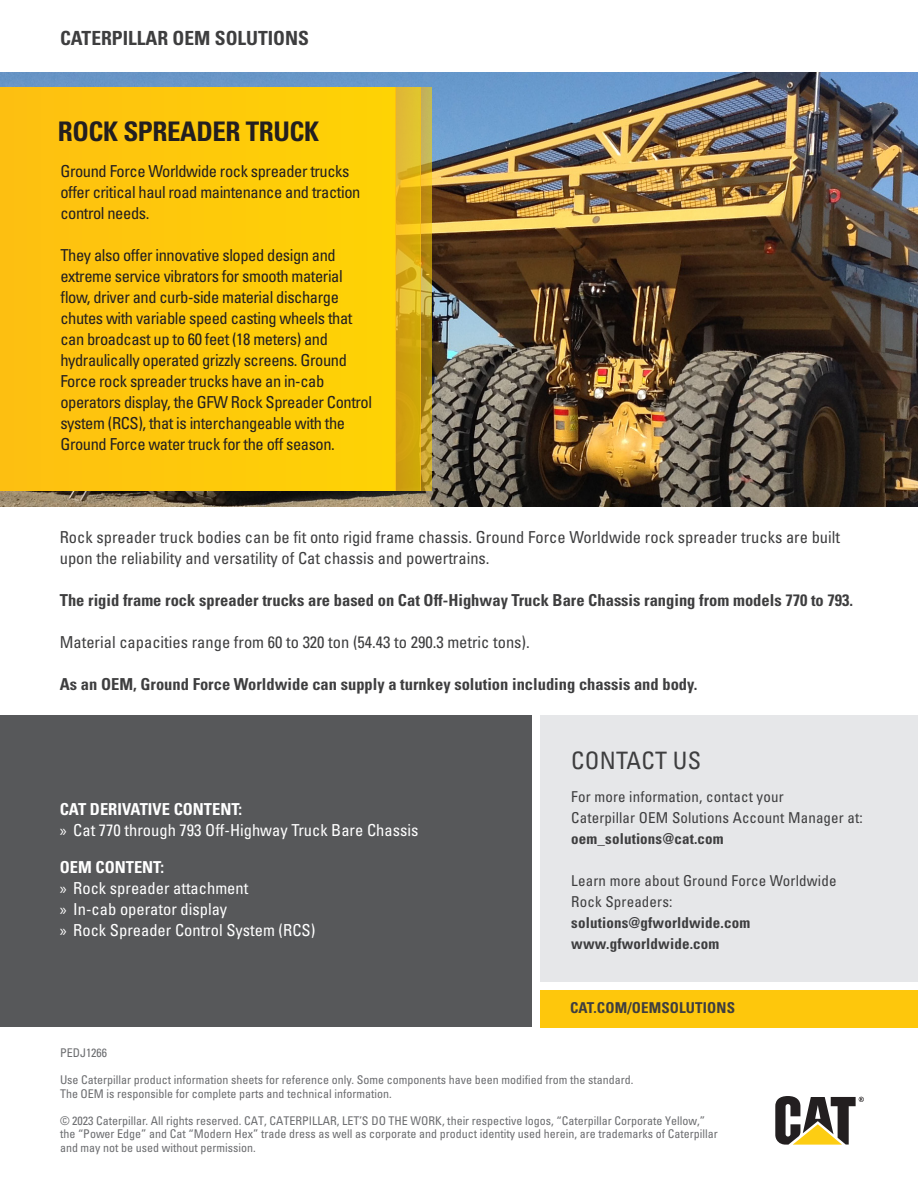
<style>
.page{position:relative;width:918px;height:1188px;background:#fff}
.page>*{position:absolute;margin:0;border:0;box-sizing:border-box;transform-origin:0 0}
.t1{font:700 condensed 27px "Univers LT Std";letter-spacing:-.015em;color:#231f20}
.Bullets{font:condensed 24px "Univers LT Std";letter-spacing:.01em;color:#3e3e3f}
.ProductFamily{font:700 condensed 19.5px "Univers LT Std";color:#3e3e3f}
.t2{font:condensed 16.5px/21px "Univers LT Std";letter-spacing:-.025em;color:#231f20}
.Bullets-2{font:condensed 16.5px/21px "Univers LT Std";color:#3e3e3f}
.Bullets-3{font:700 condensed 16.5px "Univers LT Std";color:#3e3e3f}
.t3{font:condensed 16.5px "Univers LT Std";color:#fff}
.Bullets-4{font:700 condensed 16.5px "Univers LT Std";color:#fff}
.Bullets-5{font:condensed 15px "Univers LT Std";letter-spacing:.01em;color:#3e3e3f}
.Bullets-6{font:700 condensed 15px "Univers LT Std";letter-spacing:.01em;color:#3e3e3f}
.CatRights{font:condensed 12px/13.5px "Univers LT Std";color:#6c6d70}
.s1{font-family:"Myriad Pro";font-stretch:normal}
</style>
<div class="page">
<img style="left:0;top:72px;width:918px;height:435px">
<div style="left:540px;top:716px;width:378px;height:266px;background:#e6e7e9"></div>
<div style="left:0;top:716px;width:531px;height:312px;background:#57585a"></div>
<div style="left:540px;top:990px;width:378px;height:38px;background:#fec70c"></div>
<svg style="left:775px;top:1096px;width:89px;height:49px"></svg>
<div style="left:0;top:87px;width:395px;height:403px;background:#fec90b"></div>
<svg style="left:395px;top:87px;width:26px;height:403px;background:#dcb019"></svg>
<svg style="left:421px;top:87px;width:11px;height:403px;background:#bd9c2d"></svg>
<p class="ProductFamily" style="left:60px;top:27px;width:251px">CATERPILLAR OEM SOLUTIONS</p>
<p class="t1" style="left:58px;top:115px;width:263px">ROCK SPREADER TRUCK</p>
<p class="t2" style="left:60px;top:161px;width:302px">Ground Force Worldwide rock spreader trucks offer critical haul road maintenance and traction control needs.</p>
<p class="t2" style="left:60px;top:245px;width:313px">They also offer innovative sloped design and extreme service vibrators for smooth material flow, driver and curb-side material discharge chutes with variable speed casting wheels that can broadcast up to 60 feet (18 meters) and hydraulically operated grizzly screens. Ground Force rock spreader trucks have an in-cab operators display, the GFW Rock Spreader Control system (RCS), that is interchangeable with the Ground Force water truck for the off season.</p>
<p class="Bullets-2" style="left:60px;top:527px;width:782px">Rock spreader truck bodies can be fit onto rigid frame chassis. Ground Force Worldwide rock spreader trucks are built upon the reliability and versatility of Cat chassis and powertrains.</p>
<p class="Bullets-3" style="left:60px;top:590px;width:795px">The rigid frame rock spreader trucks are based on Cat Off-Highway Truck Bare Chassis ranging from models 770 to 793.</p>
<p class="Bullets-2" style="left:60px;top:632px;width:472px">Material capacities range from 60 to 320 ton (54.43 to 290.3 metric tons).</p>
<p class="Bullets-3" style="left:60px;top:674px;width:639px">As an OEM, Ground Force Worldwide can supply a turnkey solution including chassis and body.</p>
<p class="Bullets-4" style="left:60px;top:799px;width:184px">CAT DERIVATIVE CONTENT:</p>
<p class="t3" style="left:60px;top:820px;width:360px"><span class="s1">»</span> Cat 770 through 793 Off-Highway Truck Bare Chassis</p>
<p class="Bullets-4" style="left:60px;top:857px;width:106px">OEM CONTENT:</p>
<p class="t3" style="left:60px;top:878px;width:190px"><span class="s1">»</span> Rock spreader attachment</p>
<p class="t3" style="left:60px;top:899px;width:169px"><span class="s1">»</span> In-cab operator display</p>
<p class="t3" style="left:60px;top:920px;width:257px"><span class="s1">»</span> Rock Spreader Control System (RCS)</p>
<p class="Bullets" style="left:571px;top:745px;width:131px">CONTACT US</p>
<p class="Bullets-5" style="left:571px;top:787px;width:214px">For more information, contact your</p>
<p class="Bullets-5" style="left:571px;top:808px;width:293px">Caterpillar OEM Solutions Account Manager at:</p>
<p class="Bullets-6" style="left:571px;top:830px;width:154px">oem_solutions@cat.com</p>
<p class="Bullets-5" style="left:571px;top:871px;width:267px">Learn more about Ground Force Worldwide</p>
<p class="Bullets-5" style="left:571px;top:892px;width:103px">Rock Spreaders:</p>
<p class="Bullets-6" style="left:571px;top:914px;width:180px">solutions@gfworldwide.com</p>
<p class="Bullets-6" style="left:571px;top:935px;width:149px">www.gfworldwide.com</p>
<p class="Bullets-6" style="left:570px;top:998px;width:167px">CAT.COM/OEMSOLUTIONS</p>
<p class="CatRights" style="left:60px;top:1046px;width:49px">PEDJ1266</p>
<p class="CatRights" style="left:60px;top:1073px;width:575px">Use Caterpillar product information sheets for reference only. Some components have been modified from the standard.<br>The OEM is responsible for complete parts and technical information.</p>
<p class="CatRights" style="left:60px;top:1114px;width:659px">© 2023 Caterpillar. All rights reserved. CAT, CATERPILLAR, LET’S DO THE WORK, their respective logos, “Caterpillar Corporate Yellow,” the “Power Edge” and Cat “Modern Hex” trade dress as well as corporate and product identity used herein, are trademarks of Caterpillar and may not be used without permission.</p>
</div>
